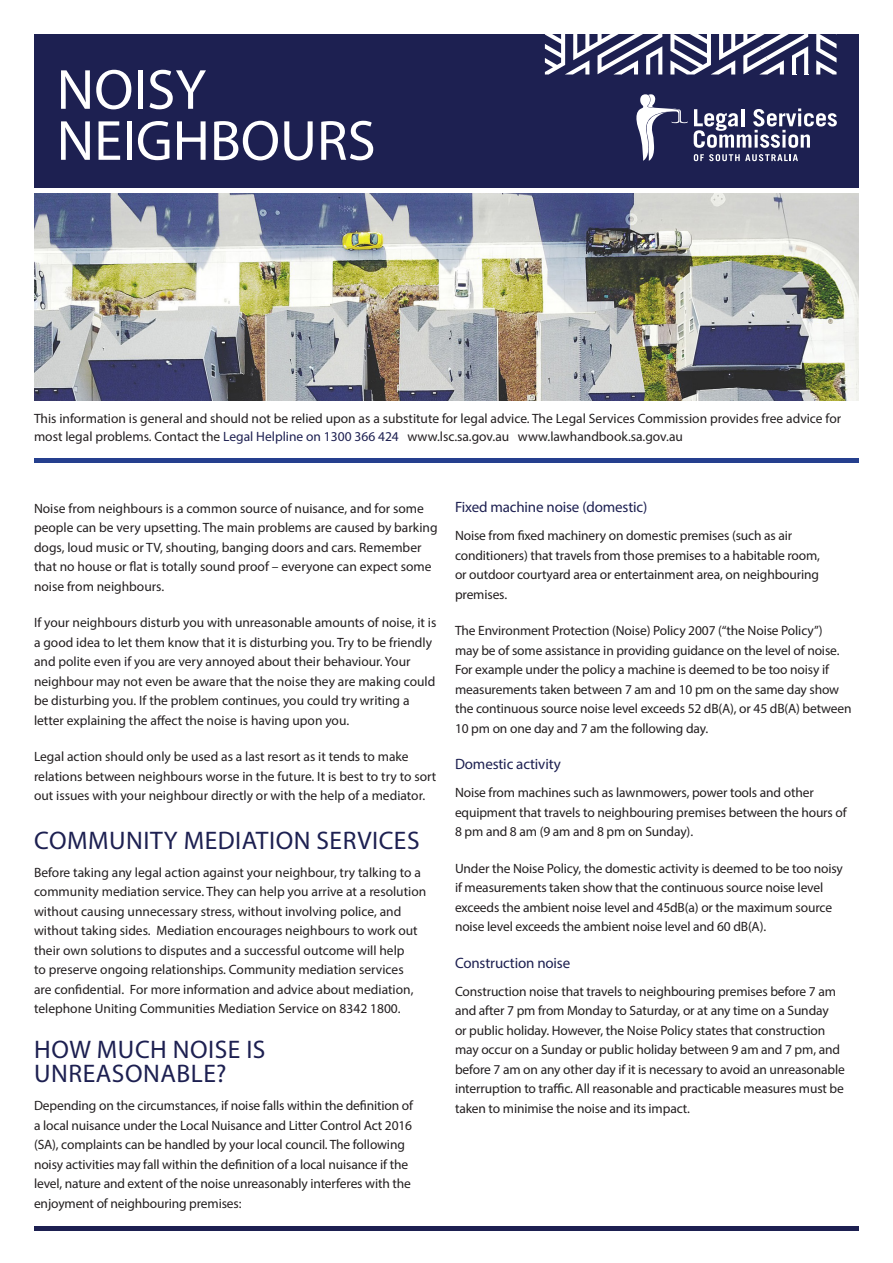
<style>
.page{position:relative;width:893px;height:1263px;background:#fff}
.page>*{position:absolute;margin:0;border:0;box-sizing:border-box;transform-origin:0 0}
.t1{font:57px "Myriad Pro";color:#fff}
.t2{font:25.5px/24px "Myriad Pro";letter-spacing:.02em;color:#1d2051}
.t3{font:15px "Myriad Pro";letter-spacing:-.01em;color:#1d2051}
.t4{font:13.5px/19.5px "Myriad Pro";letter-spacing:-.01em;color:#231f20}
.s1{color:#1d2051}
</style>
<div class="page">
<div style="left:34px;top:34px;width:825px;height:153px;background:#1d2051"></div>
<hr style="left:34px;top:1227px;width:825px;height:4px;background:#1d2051">
<hr style="left:34px;top:458px;width:825px;height:4px;background:#253f8e">
<img style="left:34px;top:193px;width:825px;height:208px">
<svg style="left:694px;top:108px;width:143px;height:40px"></svg>
<svg style="left:694px;top:154px;width:104px;height:7px"></svg>
<svg style="left:636px;top:94px;width:52px;height:67px"></svg>
<svg style="left:545px;top:34px;width:117px;height:41px"></svg>
<svg style="left:816px;top:34px;width:21px;height:41px"></svg>
<svg style="left:670px;top:34px;width:138px;height:41px"></svg>
<p class="t1" style="left:57px;top:55px;width:151px">NOISY</p>
<p class="t1" style="left:57px;top:106px;width:320px">NEIGHBOURS</p>
<p class="t4" style="left:34px;top:409px;width:809px;line-height:18px">This information is general and should not be relied upon as a substitute for legal advice. The Legal Services Commission provides free advice for most legal problems. Contact the <span class="s1">Legal Helpline on 1300 366 424</span> www.lsc.sa.gov.au www.lawhandbook.sa.gov.au</p>
<p class="t4" style="left:34px;top:498px;width:405px">Noise from neighbours is a common source of nuisance, and for some people can be very upsetting. The main problems are caused by barking dogs, loud music or TV, shouting, banging doors and cars. Remember that no house or flat is totally sound proof – everyone can expect some noise from neighbours.</p>
<p class="t4" style="left:34px;top:613px;width:404px">If your neighbours disturb you with unreasonable amounts of noise, it is a good idea to let them know that it is disturbing you. Try to be friendly and polite even if you are very annoyed about their behaviour. Your neighbour may not even be aware that the noise they are making could be disturbing you. If the problem continues, you could try writing a letter explaining the affect the noise is having upon you.</p>
<p class="t4" style="left:34px;top:747px;width:404px">Legal action should only be used as a last resort as it tends to make relations between neighbours worse in the future. It is best to try to sort out issues with your neighbour directly or with the help of a mediator.</p>
<p class="t2" style="left:34px;top:828px;width:387px">COMMUNITY MEDIATION SERVICES</p>
<p class="t4" style="left:34px;top:862px;width:394px">Before taking any legal action against your neighbour, try talking to a community mediation service. They can help you arrive at a resolution without causing unnecessary stress, without involving police, and without taking sides. Mediation encourages neighbours to work out their own solutions to disputes and a successful outcome will help<br>to preserve ongoing relationships. Community mediation services<br>are confidential. For more information and advice about mediation, telephone Uniting Communities Mediation Service on 8342 1800.</p>
<p class="t2" style="left:34px;top:1037px;width:233px">HOW MUCH NOISE IS<br>UNREASONABLE?</p>
<p class="t4" style="left:34px;top:1096px;width:381px">Depending on the circumstances, if noise falls within the definition of a local nuisance under the Local Nuisance and Litter Control Act 2016 (SA), complaints can be handled by your local council. The following noisy activities may fall within the definition of a local nuisance if the level, nature and extent of the noise unreasonably interferes with the enjoyment of neighbouring premises:</p>
<p class="t3" style="left:455px;top:498px;width:194px">Fixed machine noise (domestic)</p>
<p class="t4" style="left:455px;top:526px;width:367px">Noise from fixed machinery on domestic premises (such as air conditioners) that travels from those premises to a habitable room, or outdoor courtyard area or entertainment area, on neighbouring premises.</p>
<p class="t4" style="left:455px;top:621px;width:398px">The Environment Protection (Noise) Policy 2007 (“the Noise Policy”)<br>may be of some assistance in providing guidance on the level of noise.<br>For example under the policy a machine is deemed to be too noisy if measurements taken between 7 am and 10 pm on the same day show the continuous source noise level exceeds 52 dB(A), or 45 dB(A) between 10 pm on one day and 7 am the following day.</p>
<p class="t3" style="left:455px;top:755px;width:107px">Domestic activity</p>
<p class="t4" style="left:455px;top:783px;width:393px">Noise from machines such as lawnmowers, power tools and other equipment that travels to neighbouring premises between the hours of<br>8 pm and 8 am (9 am and 8 pm on Sunday).</p>
<p class="t4" style="left:455px;top:858px;width:389px">Under the Noise Policy, the domestic activity is deemed to be too noisy if measurements taken show that the continuous source noise level exceeds the ambient noise level and 45dB(a) or the maximum source noise level exceeds the ambient noise level and 60 dB(A).</p>
<p class="t3" style="left:455px;top:953px;width:117px">Construction noise</p>
<p class="t4" style="left:455px;top:981px;width:391px">Construction noise that travels to neighbouring premises before 7 am and after 7 pm from Monday to Saturday, or at any time on a Sunday<br>or public holiday. However, the Noise Policy states that construction may occur on a Sunday or public holiday between 9 am and 7 pm, and before 7 am on any other day if it is necessary to avoid an unreasonable interruption to traffic. All reasonable and practicable measures must be taken to minimise the noise and its impact.</p>
</div>
